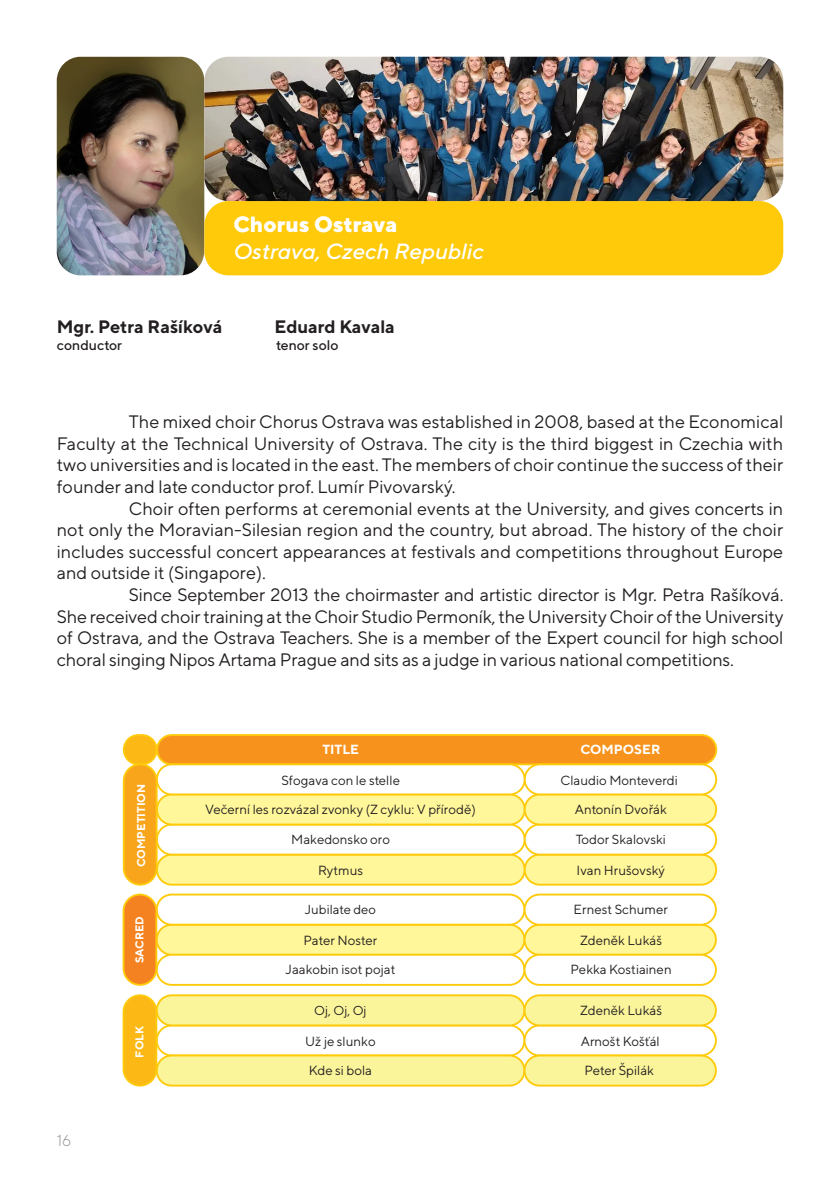
<style>
.page{position:relative;width:840px;height:1191px;background:#fff}
.page>*{position:absolute;margin:0;border:0;box-sizing:border-box;transform-origin:0 0}
.t1{font:italic 500 22px "TT Norms";color:#fff}
.t2{font:800 22px "TT Norms";color:#fff}
.t3{font:18px/21.6px "TT Norms";color:#231f20;text-align:justify}
.t4{font:700 18px "TT Norms";color:#231f20}
.t5{font:300 16px "TT Norms";color:#939598}
.t6{font:500 14px "TT Norms";color:#231f20}
.t7{font:13.2px "TT Norms";color:#231f20}
.t8{font:700 13.2px "TT Norms";color:#fff}
.t9{font:13px "TT Norms";color:#231f20}
.t10{font:700 11.4px "TT Norms";color:#fff}
</style>
<div class="page">
<img style="left:57px;top:57px;width:147px;height:218px">
<div style="left:204px;top:201px;width:578px;height:74px;background:#feca0a;border-radius:24px"></div>
<img style="left:204px;top:57px;width:578px;height:144px">
<div style="left:124px;top:735px;width:32px;height:29px;background:#fcb814;border-radius:15px"></div>
<div style="left:123px;top:734px;width:34px;height:31px;border:2px solid #feca0a;border-radius:15px"></div>
<div style="left:157px;top:735px;width:558px;height:29px;background:#f7931d;border-radius:15px"></div>
<div style="left:156px;top:734px;width:560px;height:31px;border:2px solid #feca0a;border-radius:15px"></div>
<div style="left:157px;top:854px;width:367px;height:30px;background:#fff79a;border-radius:15px"></div>
<div style="left:156px;top:853px;width:369px;height:32px;border:2px solid #feca0a;border-radius:15px"></div>
<div style="left:156px;top:823px;width:369px;height:32px;border:2px solid #feca0a;border-radius:15px"></div>
<div style="left:157px;top:794px;width:367px;height:30px;background:#fff79a;border-radius:15px"></div>
<div style="left:156px;top:793px;width:369px;height:32px;border:2px solid #feca0a;border-radius:15px"></div>
<div style="left:156px;top:763px;width:369px;height:32px;border:2px solid #feca0a;border-radius:15px"></div>
<div style="left:524px;top:854px;width:191px;height:30px;background:#fff79a;border-radius:15px"></div>
<div style="left:523px;top:853px;width:193px;height:32px;border:2px solid #feca0a;border-radius:15px"></div>
<div style="left:523px;top:823px;width:193px;height:32px;border:2px solid #feca0a;border-radius:15px"></div>
<div style="left:524px;top:794px;width:191px;height:30px;background:#fff79a;border-radius:15px"></div>
<div style="left:523px;top:793px;width:193px;height:32px;border:2px solid #feca0a;border-radius:15px"></div>
<div style="left:523px;top:763px;width:193px;height:32px;border:2px solid #feca0a;border-radius:15px"></div>
<div style="left:124px;top:764px;width:32px;height:120px;background:#f9a51b;border-radius:16px"></div>
<div style="left:123px;top:763px;width:34px;height:122px;border:2px solid #feca0a;border-radius:16px"></div>
<div style="left:157px;top:924px;width:367px;height:30px;background:#fff79a;border-radius:15px"></div>
<div style="left:156px;top:923px;width:369px;height:32px;border:2px solid #feca0a;border-radius:15px"></div>
<div style="left:156px;top:1024px;width:369px;height:32px;border:2px solid #feca0a;border-radius:15px"></div>
<div style="left:156px;top:893px;width:369px;height:32px;border:2px solid #feca0a;border-radius:15px"></div>
<div style="left:157px;top:995px;width:367px;height:30px;background:#faf59b;border-radius:15px"></div>
<div style="left:156px;top:994px;width:369px;height:32px;border:2px solid #feca0a;border-radius:15px"></div>
<div style="left:524px;top:924px;width:191px;height:30px;background:#fff79a;border-radius:15px"></div>
<div style="left:523px;top:923px;width:193px;height:32px;border:2px solid #feca0a;border-radius:15px"></div>
<div style="left:523px;top:1024px;width:193px;height:32px;border:2px solid #feca0a;border-radius:15px"></div>
<div style="left:523px;top:893px;width:193px;height:32px;border:2px solid #feca0a;border-radius:15px"></div>
<div style="left:524px;top:995px;width:191px;height:30px;background:#faf59b;border-radius:15px"></div>
<div style="left:523px;top:994px;width:193px;height:32px;border:2px solid #feca0a;border-radius:15px"></div>
<div style="left:156px;top:953px;width:369px;height:32px;border:2px solid #feca0a;border-radius:15px"></div>
<div style="left:157px;top:1055px;width:367px;height:30px;background:#faf59b;border-radius:15px"></div>
<div style="left:156px;top:1054px;width:369px;height:32px;border:2px solid #feca0a;border-radius:15px"></div>
<div style="left:523px;top:953px;width:193px;height:32px;border:2px solid #feca0a;border-radius:15px"></div>
<div style="left:524px;top:1055px;width:191px;height:30px;background:#faf59b;border-radius:15px"></div>
<div style="left:523px;top:1054px;width:193px;height:32px;border:2px solid #feca0a;border-radius:15px"></div>
<div style="left:123px;top:894px;width:33px;height:90px;background:#f58220;border-radius:16px"></div>
<div style="left:122px;top:893px;width:35px;height:92px;border:2px solid #feca0a;border-radius:16px"></div>
<div style="left:123px;top:995px;width:33px;height:90px;background:#fcb814;border-radius:16px"></div>
<div style="left:122px;top:994px;width:35px;height:92px;border:2px solid #feca0a;border-radius:16px"></div>
<p class="t2" style="left:233px;top:210px;width:166px">Chorus Ostrava</p>
<p class="t1" style="left:233px;top:237px;width:252px">Ostrava, Czech Republic</p>
<p class="t4" style="left:57px;top:315px;width:167px">Mgr. Petra Rašíková</p>
<p class="t4" style="left:274px;top:315px;width:122px">Eduard Kavala</p>
<p class="t6" style="left:57px;top:336px;width:67px">conductor</p>
<p class="t6" style="left:276px;top:336px;width:64px">tenor solo</p>
<p class="t3" style="left:57px;top:411px;width:727px;text-indent:72px">The mixed choir Chorus Ostrava was established in 2008, based at the Economical Faculty at the Technical University of Ostrava. The city is the third biggest in Czechia with two universities and is located in the east. The members of choir continue the success of their founder and late conductor prof. Lumír Pivovarský.</p>
<p class="t3" style="left:57px;top:497px;width:727px;text-indent:72px">Choir often performs at ceremonial events at the University, and gives concerts in not only the Moravian-Silesian region and the country, but abroad. The history of the choir includes successful concert appearances at festivals and competitions throughout Europe and outside it (Singapore).</p>
<p class="t3" style="left:57px;top:583px;width:728px;text-indent:72px">Since September 2013 the choirmaster and artistic director is Mgr. Petra Rašíková.<br>She received choir training at the Choir Studio Permoník, the University Choir of the University of Ostrava, and the Ostrava Teachers. She is a member of the Expert council for high school choral singing Nipos Artama Prague and sits as a judge in various national competitions.</p>
<p class="t5" style="left:57px;top:1130px;width:16px">16</p>
<p class="t10" style="left:134px;top:867px;width:85px;rotate:-90deg">COMPETITION</p>
<p class="t10" style="left:132px;top:963px;width:49px;rotate:-90deg">SACRED</p>
<p class="t10" style="left:132px;top:1057px;width:33px;rotate:-90deg">FOLK</p>
<p class="t8" style="left:322px;top:741px;width:38px">TITLE</p>
<p class="t8" style="left:580px;top:741px;width:81px">COMPOSER</p>
<p class="t7" style="left:281px;top:772px;width:120px">Sfogava con le stelle</p>
<p class="t7" style="left:560px;top:772px;width:119px">Claudio Monteverdi</p>
<p class="t7" style="left:205px;top:801px;width:272px">Večerní les rozvázal zvonky (Z cyklu: V přírodě)</p>
<p class="t7" style="left:291px;top:831px;width:100px">Makedonsko oro</p>
<p class="t7" style="left:575px;top:831px;width:92px">Todor Skalovski</p>
<p class="t7" style="left:574px;top:801px;width:93px">Antonín Dvořák</p>
<p class="t7" style="left:318px;top:862px;width:46px">Rytmus</p>
<p class="t7" style="left:576px;top:862px;width:90px">Ivan Hrušovský</p>
<p class="t9" style="left:305px;top:901px;width:73px">Jubilate deo</p>
<p class="t7" style="left:573px;top:901px;width:96px">Ernest Schumer</p>
<p class="t7" style="left:303px;top:932px;width:75px">Pater Noster</p>
<p class="t7" style="left:580px;top:932px;width:83px">Zdeněk Lukáš</p>
<p class="t7" style="left:285px;top:961px;width:111px">Jaakobin isot pojat</p>
<p class="t7" style="left:570px;top:961px;width:102px">Pekka Kostiainen</p>
<p class="t9" style="left:314px;top:1002px;width:54px">Oj, Oj, Oj</p>
<p class="t7" style="left:580px;top:1002px;width:83px">Zdeněk Lukáš</p>
<p class="t7" style="left:305px;top:1033px;width:72px">Už je slunko</p>
<p class="t7" style="left:580px;top:1033px;width:80px">Arnošt Košťál</p>
<p class="t7" style="left:308px;top:1062px;width:65px">Kde si bola</p>
<p class="t7" style="left:584px;top:1062px;width:71px">Peter Špilák</p>
</div>
